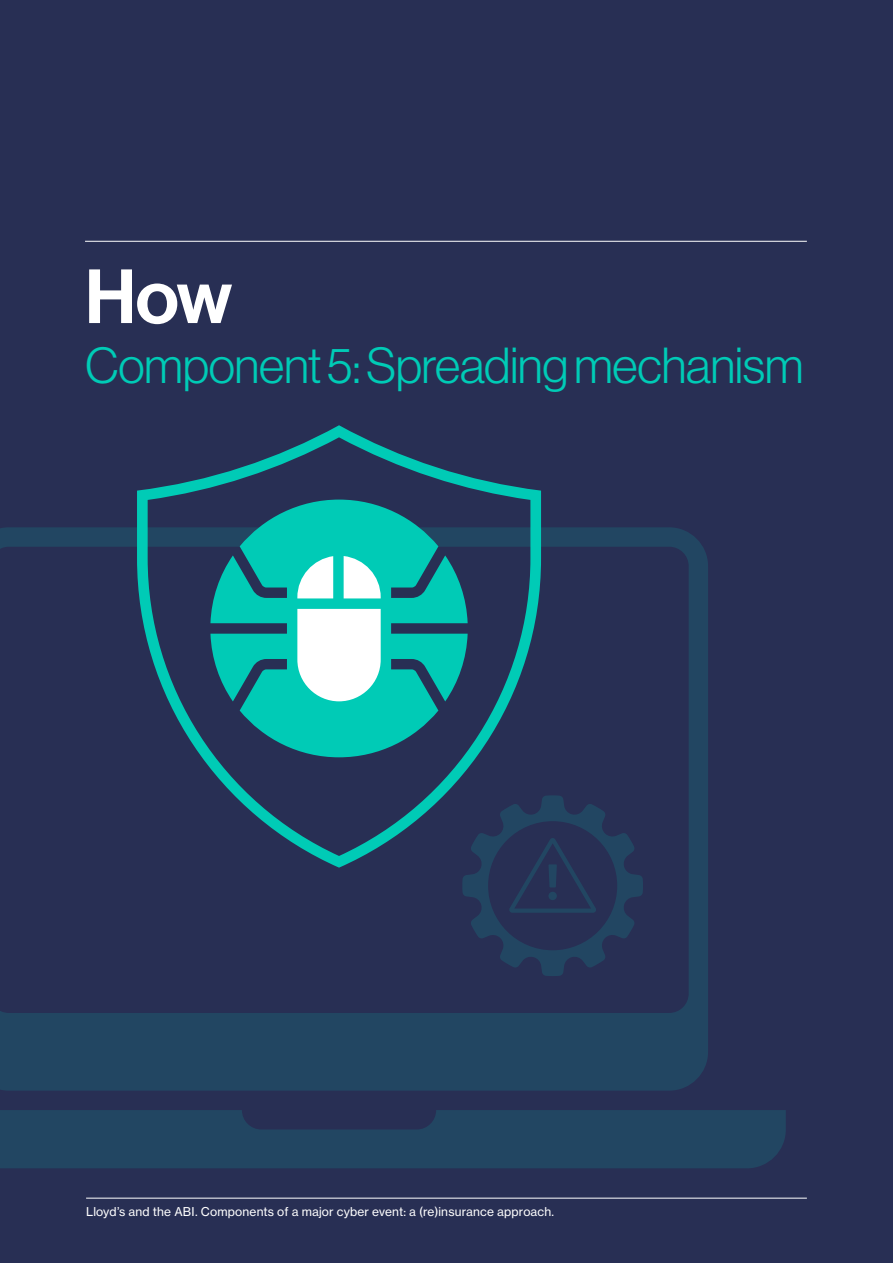
<style>
.page{position:relative;width:893px;height:1263px;background:#282f54}
.page>*{position:absolute;margin:0;border:0;box-sizing:border-box;transform-origin:0 0}
.t1{font:75px "N Haas Grotesk DS Pro 65 Md";color:#fff}
.t2{font:49.5px "N Haas Grotesk DS Pro 45 Lt";letter-spacing:-.005em;color:#00cbb6}
.t3{font:12px "N Haas Grotesk TX Pro 55 Rg";letter-spacing:.015em;color:#fff}
</style>
<div class="page">
<svg style="left:0;top:527px;width:786px;height:641px"></svg>
<hr style="left:86px;top:1198px;width:721px;height:1px;background:#fff">
<hr style="left:85px;top:241px;width:722px;height:1px;background:#fff">
<svg style="left:137px;top:425px;width:404px;height:443px"></svg>
<h1 class="t1" style="left:85px;top:253px;width:149px">How</h1>
<h2 class="t2" style="left:85px;top:338px;width:720px">Component 5: Spreading mechanism</h2>
<p class="t3" style="left:86px;top:1204px;width:469px">Lloyd’s and the ABI. Components of a major cyber event: a (re)insurance approach.</p>
</div>
